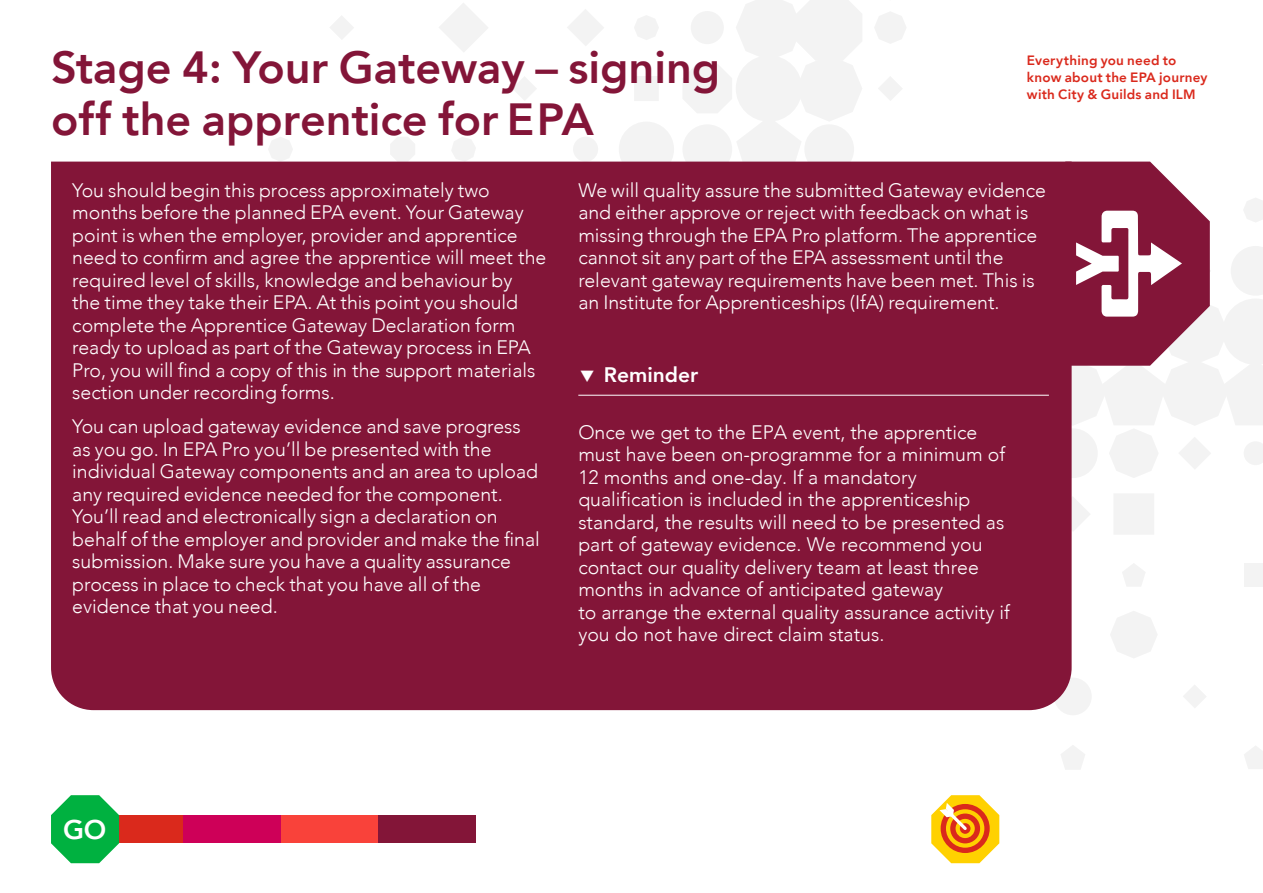
<style>
.page{position:relative;width:1263px;height:893px;background:#fff}
.page>*{position:absolute;margin:0;border:0;box-sizing:border-box;transform-origin:0 0}
.t1{font:800 45px/52.5px "Avenir";color:#831538}
.t2{font:800 27px "Avenir";color:#fff}
.t3{font:800 21px "Avenir";color:#fff}
.t4{font:300 19.5px/22.5px "Avenir";color:#fff}
.t5{font:800 13.5px/17.2px "Avenir";letter-spacing:.015em;color:#da291c}
</style>
<div class="page">
<svg style="left:439px;top:3px;width:49px;height:49px"></svg>
<div style="left:619px;top:122px;width:55px;height:55px;background:#f3f3f3;border-radius:50%"></div>
<svg style="left:330px;top:16px;width:24px;height:23px"></svg>
<svg style="left:1110px;top:611px;width:47px;height:47px"></svg>
<svg style="left:390px;top:137px;width:25px;height:25px"></svg>
<div style="left:634px;top:76px;width:25px;height:25px;background:#f3f3f3"></div>
<svg style="left:451px;top:137px;width:25px;height:25px"></svg>
<svg style="left:1244px;top:746px;width:19px;height:23px"></svg>
<svg style="left:1122px;top:564px;width:23px;height:22px"></svg>
<svg style="left:513px;top:77px;width:23px;height:23px"></svg>
<svg style="left:268px;top:137px;width:25px;height:25px"></svg>
<div style="left:1054px;top:677px;width:38px;height:38px;background:#f3f3f3;border-radius:50%"></div>
<svg style="left:634px;top:16px;width:25px;height:24px"></svg>
<svg style="left:567px;top:9px;width:37px;height:37px"></svg>
<div style="left:573px;top:137px;width:25px;height:25px;background:#f3f3f3;border-radius:50%"></div>
<svg style="left:1183px;top:685px;width:23px;height:23px"></svg>
<svg style="left:1061px;top:745px;width:24px;height:24px"></svg>
<div style="left:1244px;top:563px;width:19px;height:24px;background:#f3f3f3"></div>
<div style="left:85px;top:815px;width:98px;height:28px;background:#da291c"></div>
<div style="left:183px;top:815px;width:98px;height:28px;background:#ce0058"></div>
<div style="left:281px;top:815px;width:97px;height:28px;background:#f9423a"></div>
<div style="left:378px;top:815px;width:98px;height:28px;background:#831538"></div>
<div style="left:51px;top:162px;width:1020px;height:548px;background:#831538"></div>
<hr style="left:578px;top:395px;width:471px;height:1px;background:#fff">
<svg style="left:682px;top:0;width:581px;height:542px"></svg>
<svg style="left:51px;top:795px;width:68px;height:68px"></svg>
<svg style="left:931px;top:795px;width:68px;height:68px"></svg>
<h1 class="t1" style="left:51px;top:41px;width:671px">Stage 4: Your Gateway – signing off the apprentice for EPA</h1>
<p class="t4" style="left:72px;top:179px;width:476px">You should begin this process approximately two months before the planned EPA event. Your Gateway point is when the employer, provider and apprentice need to confirm and agree the apprentice will meet the required level of skills, knowledge and behaviour by<br>the time they take their EPA. At this point you should complete the Apprentice Gateway Declaration form ready to upload as part of the Gateway process in EPA Pro, you will find a copy of this in the support materials section under recording forms.</p>
<p class="t4" style="left:72px;top:415px;width:469px">You can upload gateway evidence and save progress as you go. In EPA Pro you’ll be presented with the individual Gateway components and an area to upload any required evidence needed for the component.<br>You’ll read and electronically sign a declaration on behalf of the employer and provider and make the final submission. Make sure you have a quality assurance process in place to check that you have all of the evidence that you need.</p>
<p class="t5" style="left:1027px;top:51px;width:182px">Everything you need to know about the EPA journey with City &amp; Guilds and ILM</p>
<p class="t4" style="left:578px;top:179px;width:469px">We will quality assure the submitted Gateway evidence and either approve or reject with feedback on what is missing through the EPA Pro platform. The apprentice cannot sit any part of the EPA assessment until the relevant gateway requirements have been met. This is an Institute for Apprenticeships (IfA) requirement.</p>
<p class="t3" style="left:578px;top:358px;width:122px">▼ Reminder</p>
<p class="t4" style="left:578px;top:421px;width:433px">Once we get to the EPA event, the apprentice must have been on-programme for a minimum of 12 months and one-day. If a mandatory qualification is included in the apprenticeship standard, the results will need to be presented as part of gateway evidence. We recommend you contact our quality delivery team at least three months in advance of anticipated gateway<br>to arrange the external quality assurance activity if you do not have direct claim status.</p>
<h2 class="t2" style="left:63px;top:808px;width:45px">GO</h2>
</div>
